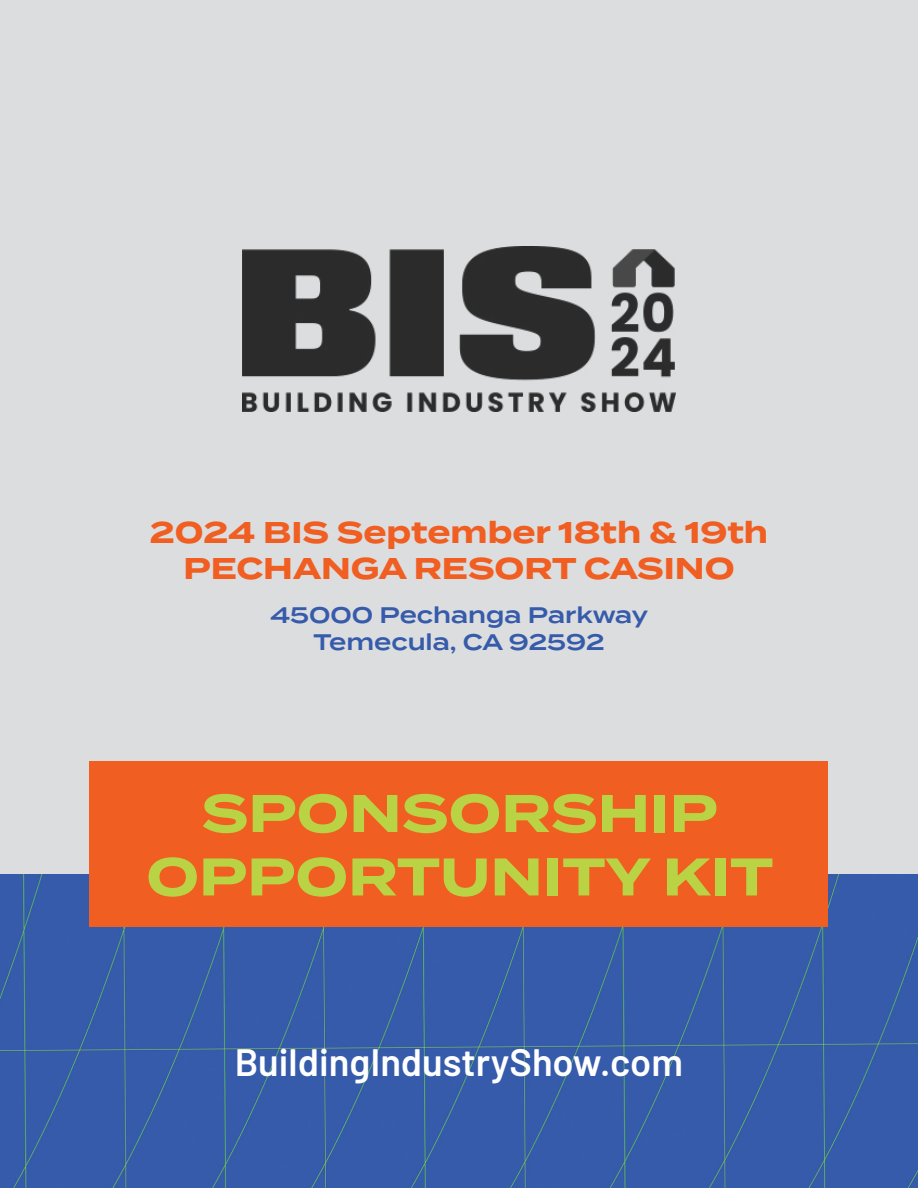
<style>
.page{position:relative;width:918px;height:1188px;background:#fff}
.page>*{position:absolute;margin:0;border:0;box-sizing:border-box;transform-origin:0 0}
.t1{font:700 52.95px/63.4px "Termina";color:#b9d344;text-align:center}
.t2{font:600 38.1px "Barlow";color:#fff}
.t3{font:700 30px/36px "Termina";color:#f05e22;text-align:center}
.t4{font:600 22.5px/27px "Termina";color:#365bab;text-align:center}
</style>
<div class="page">
<div style="left:0;top:0;width:918px;height:875px;background:#dcddde"></div>
<div style="left:0;top:875px;width:918px;height:313px;background:#365bab"></div>
<img style="left:243px;top:246px;width:432px;height:166px">
<div style="left:90px;top:761px;width:738px;height:166px;background:#f05e22"></div>
<p class="t3" style="left:150px;top:515px;width:620px">2024 BIS September 18th &amp; 19th<br>PECHANGA RESORT CASINO</p>
<p class="t4" style="left:271px;top:602px;width:379px">45000 Pechanga Parkway<br>Temecula, CA 92592</p>
<h1 class="t1" style="left:146px;top:782px;width:628px">SPONSORSHIP<br>OPPORTUNITY KIT</h1>
<p class="t2" style="left:235px;top:1034px;width:450px">BuildingIndustryShow.com</p>
</div>
